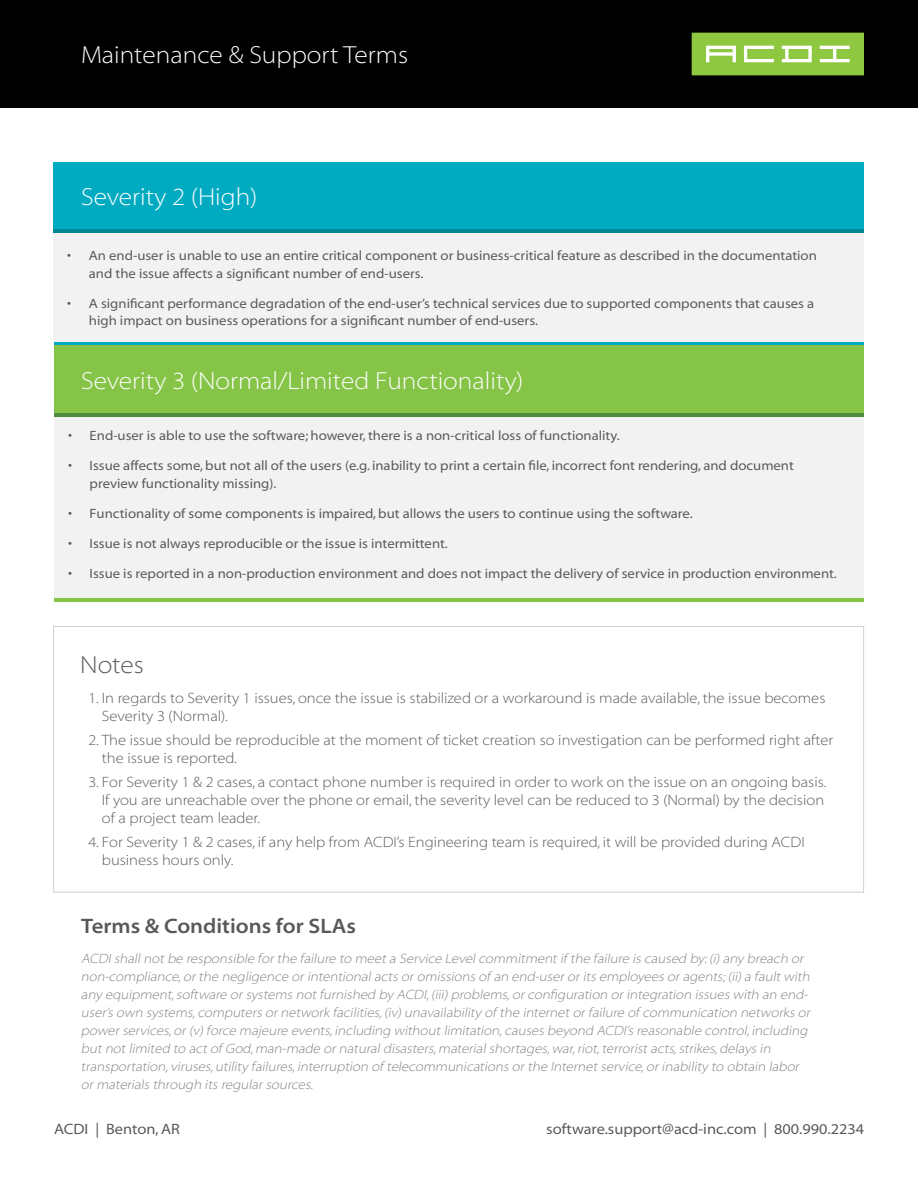
<style>
.page{position:relative;width:918px;height:1188px;background:#fff}
.page>*{position:absolute;margin:0;border:0;box-sizing:border-box;transform-origin:0 0}
.t1{font:24.75px "Myriad MM 215 700";color:#fff}
.t2{font:24.75px "Myriad MM 215 700";color:#57585a}
.t3{font:21px "Myriad MM 565 700";color:#57585a}
.t4{font:15px/18px "Myriad MM 215 700";color:#57585a}
.t5{font:15px "Myriad MM 400 700";color:#57585a}
.t6{font:italic 13.5px/18px "Myriad MM 215 700";color:#808285}
.t7{font:13.5px/18px "Myriad MM 400 700";color:#57585a}
</style>
<div class="page">
<div style="left:0;top:0;width:918px;height:108px;background:#000"></div>
<div style="left:53px;top:233px;width:811px;height:109px;background:#f2f2f2"></div>
<div style="left:53px;top:162px;width:811px;height:67px;background:#00abc2"></div>
<hr style="left:53px;top:229px;width:811px;height:4px;background:#008791">
<svg style="left:54px;top:342px;width:810px;height:4px;background:#21b1a3"></svg>
<div style="left:54px;top:416px;width:810px;height:182px;background:#f2f2f2"></div>
<div style="left:54px;top:346px;width:810px;height:67px;background:#85c447"></div>
<hr style="left:54px;top:413px;width:810px;height:3px;background:#4f8c40">
<hr style="left:54px;top:598px;width:810px;height:3px;background:#85c447">
<svg style="left:692px;top:33px;width:172px;height:42px;background:#9dce5a"></svg>
<h1 class="t1" style="left:81px;top:43px;width:329px">Maintenance &amp; Support Terms</h1>
<h1 class="t1" style="left:81px;top:185px;width:178px">Severity 2 (High)</h1>
<p class="t7" style="left:89px;top:247px;width:729px;text-indent:-22px">• An end-user is unable to use an entire critical component or business-critical feature as described in the documentation and the issue affects a significant number of end-users.</p>
<p class="t7" style="left:89px;top:295px;width:727px;text-indent:-22px">• A significant performance degradation of the end-user’s technical services due to supported components that causes a high impact on business operations for a significant number of end-users.</p>
<h1 class="t1" style="left:81px;top:369px;width:444px">Severity 3 (Normal/Limited Functionality)</h1>
<p class="t7" style="left:68px;top:427px;width:553px">• End-user is able to use the software; however, there is a non-critical loss of functionality.</p>
<p class="t7" style="left:90px;top:457px;width:706px;text-indent:-22px">• Issue affects some, but not all of the users (e.g. inability to print a certain file, incorrect font rendering, and document preview functionality missing).</p>
<p class="t7" style="left:68px;top:505px;width:626px">• Functionality of some components is impaired, but allows the users to continue using the software.</p>
<p class="t7" style="left:68px;top:535px;width:381px">• Issue is not always reproducible or the issue is intermittent.</p>
<p class="t7" style="left:68px;top:565px;width:770px">• Issue is reported in a non-production environment and does not impact the delivery of service in production environment.</p>
<h1 class="t2" style="left:80px;top:652px;width:65px">Notes</h1>
<p class="t4" style="left:102px;top:689px;width:725px;text-indent:-14px">1. In regards to Severity 1 issues, once the issue is stabilized or a workaround is made available, the issue becomes<br>Severity 3 (Normal).</p>
<p class="t4" style="left:102px;top:731px;width:733px;text-indent:-14px">2. The issue should be reproducible at the moment of ticket creation so investigation can be performed right after the issue is reported.</p>
<p class="t4" style="left:102px;top:773px;width:726px;text-indent:-14px">3. For Severity 1 &amp; 2 cases, a contact phone number is required in order to work on the issue on an ongoing basis.<br>If you are unreachable over the phone or email, the severity level can be reduced to 3 (Normal) by the decision of a project team leader.</p>
<p class="t4" style="left:102px;top:833px;width:704px;text-indent:-14px">4. For Severity 1 &amp; 2 cases, if any help from ACDI’s Engineering team is required, it will be provided during ACDI business hours only.</p>
<h2 class="t3" style="left:81px;top:916px;width:277px">Terms &amp; Conditions for SLAs</h2>
<p class="t6" style="left:81px;top:950px;width:733px">ACDIshallnotbe responsible forthe failure to meeta Service Levelcommitmentif the failure is caused by:(i)any breach or non-compliance,orthe negligence orintentionalacts oromissions of an end-userorits employees oragents;(ii)a faultwith any equipment,software orsystems notfurnished by ACDI,(iii)problems,orconfiguration orintegration issues with an end&shy;user’s own systems,computers ornetwork facilities,(iv)unavailability of the internetorfailure of communication networks or powerservices,or(v)force majeure events,including withoutlimitation,causes beyond ACDI’s reasonable control,including butnotlimited to actof God,man-made ornaturaldisasters,materialshortages,war,riot,terroristacts,strikes,delays in transportation,viruses,utility failures,interruption of telecommunications orthe Internetservice,orinability to obtain labor ormaterials through its regularsources.</p>
<p class="t5" style="left:54px;top:1122px;width:127px">ACDI | Benton, AR</p>
<p class="t5" style="left:546px;top:1122px;width:319px">software.support@acd-inc.com | 800.990.2234</p>
</div>
